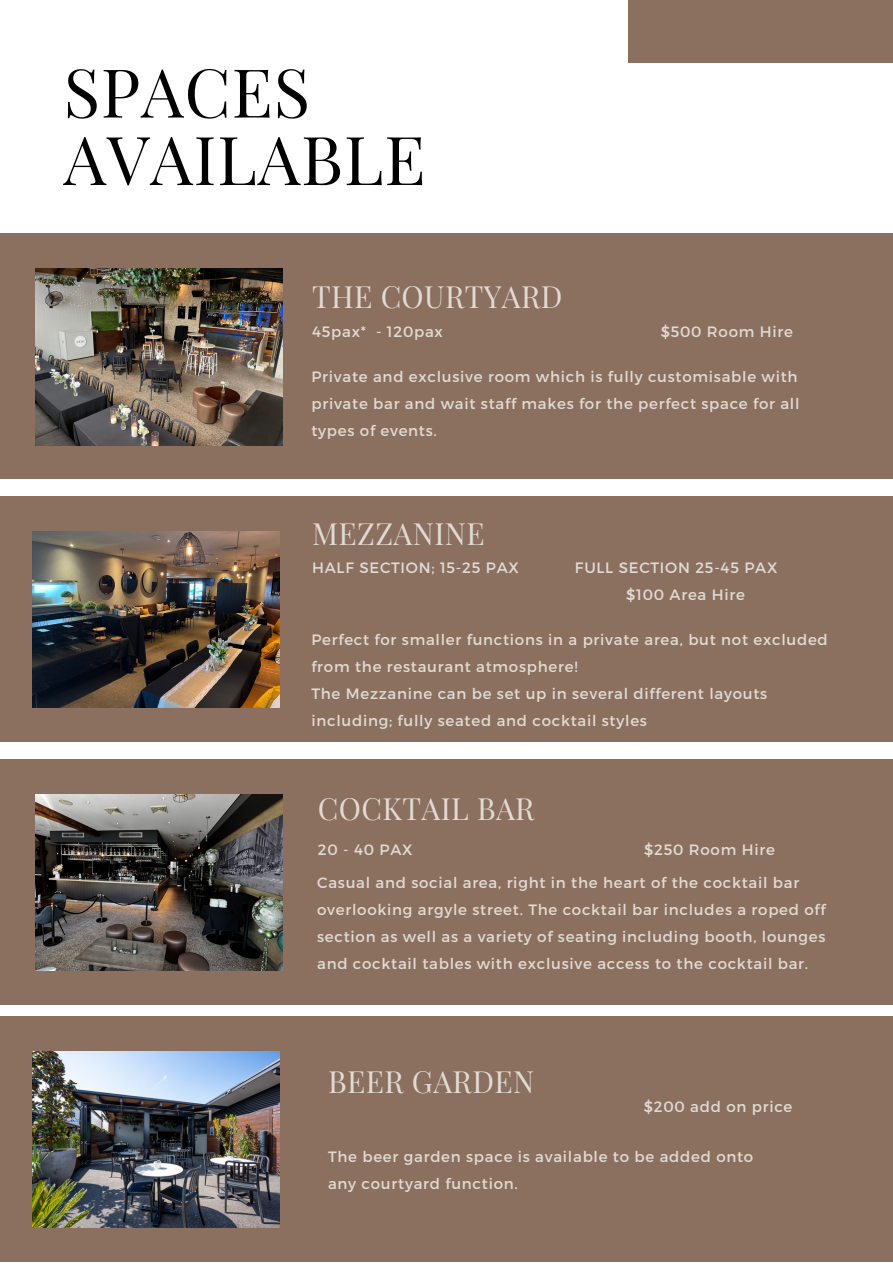
<style>
.page{position:relative;width:893px;height:1264px;background:#fff}
.page>*{position:absolute;margin:0;border:0;box-sizing:border-box;transform-origin:0 0}
.t1{font:67.5px/67.5px "Playfair Display";letter-spacing:.01em;color:#000}
.t2{font:30px "Playfair Display";letter-spacing:.01em;color:#e1dbd4}
.t3{font:15px/27px "Montserrat";letter-spacing:.05em;color:#e1dbd4}
</style>
<div class="page">
<div style="left:0;top:233px;width:892px;height:246px;background:#8b7060"></div>
<div style="left:0;top:1016px;width:892px;height:246px;background:#8b7060"></div>
<div style="left:0;top:496px;width:892px;height:246px;background:#8b7060"></div>
<div style="left:628px;top:0;width:264px;height:63px;background:#8b7060"></div>
<img style="left:33px;top:1051px;width:246px;height:176px">
<div style="left:0;top:759px;width:892px;height:246px;background:#8b7060"></div>
<img style="left:36px;top:794px;width:246px;height:176px">
<img style="left:33px;top:531px;width:246px;height:177px">
<img style="left:36px;top:268px;width:246px;height:177px">
<p class="t1" style="left:64px;top:56px;width:363px">SPACES<br>AVAILABLE</p>
<p class="t2" style="left:312px;top:275px;width:252px">THE COURTYARD</p>
<p class="t3" style="left:312px;top:317px;width:132px">45pax* - 120pax</p>
<p class="t3" style="left:660px;top:317px;width:134px">$500 Room Hire</p>
<p class="t3" style="left:311px;top:362px;width:489px">Private and exclusive room which is fully customisable with private bar and wait staff makes for the perfect space for all types of events.</p>
<p class="t2" style="left:312px;top:512px;width:174px">MEZZANINE</p>
<p class="t3" style="left:312px;top:554px;width:208px">HALF SECTION; 15-25 PAX</p>
<p class="t3" style="left:575px;top:554px;width:204px">FULL SECTION 25-45 PAX</p>
<p class="t3" style="left:626px;top:581px;width:120px">$100 Area Hire</p>
<p class="t3" style="left:311px;top:626px;width:518px">Perfect for smaller functions in a private area, but not excluded from the restaurant atmosphere!</p>
<p class="t3" style="left:311px;top:679px;width:457px">The Mezzanine can be set up in several different layouts including; fully seated and cocktail styles</p>
<p class="t2" style="left:318px;top:787px;width:218px">COCKTAIL BAR</p>
<p class="t3" style="left:318px;top:835px;width:96px">20 - 40 PAX</p>
<p class="t3" style="left:644px;top:835px;width:132px">$250 Room Hire</p>
<p class="t3" style="left:317px;top:868px;width:510px">Casual and social area, right in the heart of the cocktail bar overlooking argyle street. The cocktail bar includes a roped off section as well as a variety of seating including booth, lounges and cocktail tables with exclusive access to the cocktail bar.</p>
<p class="t2" style="left:328px;top:1060px;width:208px">BEER GARDEN</p>
<p class="t3" style="left:643px;top:1092px;width:150px">$200 add on price</p>
<p class="t3" style="left:328px;top:1142px;width:427px">The beer garden space is available to be added onto any courtyard function.</p>
</div>
